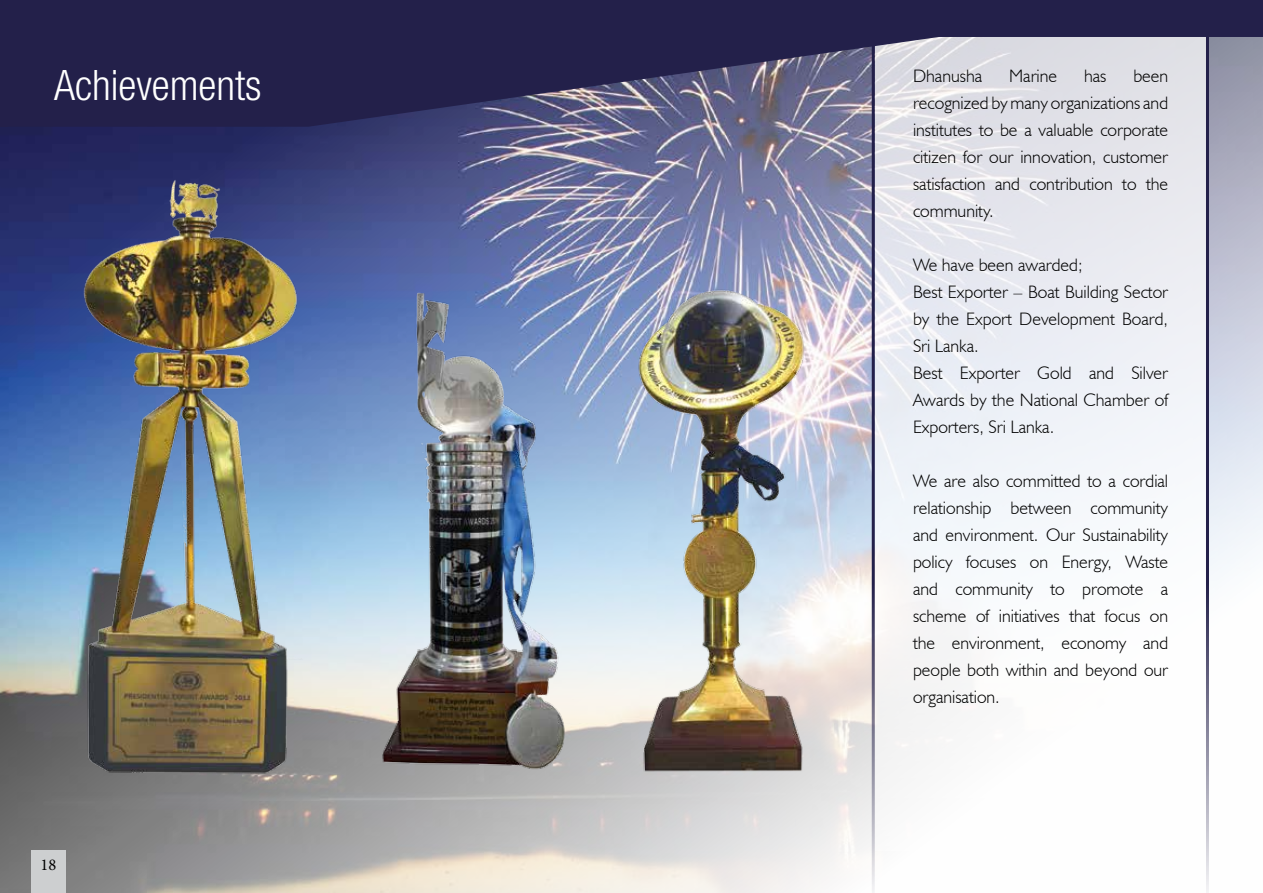
<style>
.page{position:relative;width:1263px;height:893px;background:#fff}
.page>*{position:absolute;margin:0;border:0;box-sizing:border-box;transform-origin:0 0}
.t1{font:300 condensed 42px "Helvetica Neue LT Std";color:#fff}
.t2{font:300 18px/27px "Humanist 521 BT";color:#000;text-align:justify}
.t3{font:16.5px "Minion Pro";color:#000}
</style>
<div class="page">
<img style="left:0;top:127px;width:1263px;height:766px">
<svg style="left:875px;top:127px;width:331px;height:724px;fill:#f3f5f8"></svg>
<svg style="left:7px;top:9px;width:1256px;height:118px;fill:#23204a"></svg>
<img style="left:54px;top:147px;width:249px;height:658px">
<img style="left:368px;top:279px;width:210px;height:536px">
<img style="left:621px;top:279px;width:210px;height:536px">
<div style="left:0;top:0;width:7px;height:127px;background:#23204a"></div>
<div style="left:0;top:0;width:1263px;height:9px;background:#23204a"></div>
<hr style="left:872px;top:20px;width:3px;height:873px;background:#23204a">
<hr style="left:1206px;top:20px;width:3px;height:873px;background:#23204a">
<div style="left:32px;top:851px;width:34px;height:42px;background:#cdcfd0"></div>
<h1 class="t1" style="left:54px;top:61px;width:209px">Achievements</h1>
<p class="t2" style="left:913px;top:62px;width:71px">Dhanusha</p>
<p class="t2" style="left:1009px;top:62px;width:50px">Marine</p>
<p class="t2" style="left:1084px;top:62px;width:24px">has</p>
<p class="t2" style="left:913px;top:62px;width:257px;text-indent:220px">been recognized by many organizations and institutes to be a valuable corporate citizen for our innovation, customer satisfaction and contribution to the community.</p>
<p class="t2" style="left:913px;top:251px;width:257px;text-align:left">We have been awarded;<br>Best Exporter – Boat Building Sector by the Export Development Board,<br>Sri Lanka.<br>Best Exporter Gold and Silver<br>Awards by the National Chamber of<br>Exporters, Sri Lanka.</p>
<p class="t2" style="left:913px;top:467px;width:257px">We are also committed to a cordial relationship between community and environment. Our Sustainability policy focuses on Energy, Waste and community to promote a scheme of initiatives that focus on the environment, economy and people both within and beyond our organisation.</p>
<p class="t3" style="left:41px;top:854px;width:17px">18</p>
</div>
